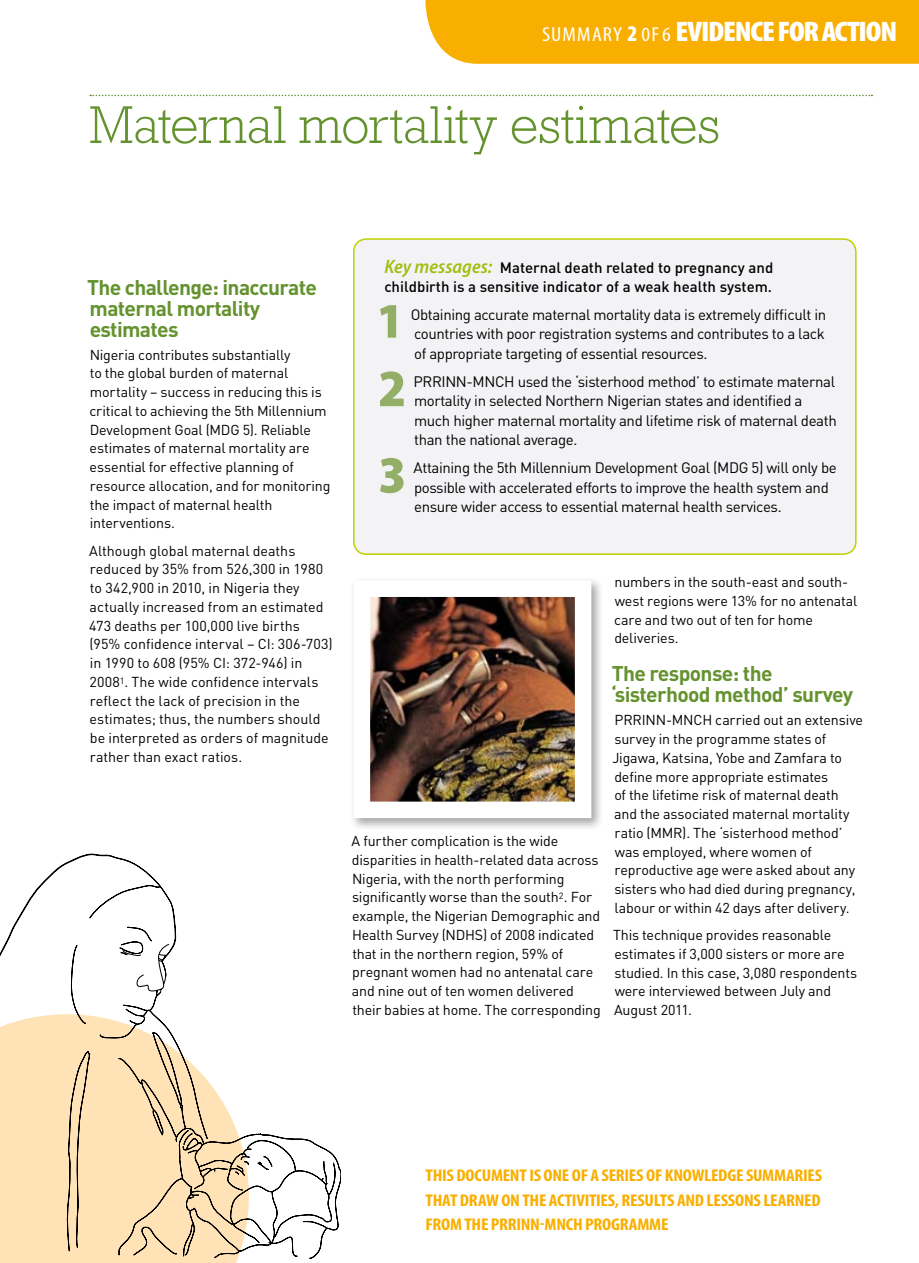
<style>
.page{position:relative;width:919px;height:1263px;background:#fff}
.page>*{position:absolute;margin:0;border:0;box-sizing:border-box;transform-origin:0 0}
.t1{font:300 54px "Rockwell Std";letter-spacing:-.005em;color:#64922e;scale:.95 1}
.t2{font:900 semi-condensed 52.65px "Myriad Pro";color:#93af67}
.t3{font:900 semi-condensed 50.1px "Myriad Pro";color:#93af67}
.t4{font:900 condensed 28.35px "Myriad Pro";letter-spacing:-.04em;color:#fff;scale:1.11 1}
.t5{font:700 21px/21px "DIN Pro";letter-spacing:-.03em;color:#64922e}
.t6{font:700 condensed 16.95px/24.3px "Myriad Pro";letter-spacing:-.015em;color:#f9af00;text-align:justify;scale:1.11 1}
.t7{font:15px/19.5px "DIN Pro";letter-spacing:-.025em;color:#000}
.t8{font:500 15px/18.8px "DIN Pro";color:#000}
.t9{font:14.25px/18.8px "DIN Pro";letter-spacing:-.01em;color:#000}
.s1{font-weight:400;font-size:20.25px}
.s2{font-size:22.5px}
.s3{font-family:"Myriad Pro";font-weight:600;font-style:italic;font-stretch:semi-condensed;font-size:19.5px;color:#a2be11}
</style>
<div class="page">
<div style="left:425px;top:0;width:493px;height:64px;background:#f9af00"></div>
<svg style="left:90px;top:95px;width:782px;height:1px"></svg>
<div style="left:349px;top:576px;width:254px;height:254px;background:#000;opacity:.35"></div>
<img style="left:370px;top:597px;width:204px;height:204px">
<svg style="left:0;top:854px;width:341px;height:405px"></svg>
<svg style="left:122px;top:949px;width:40px;height:13px"></svg>
<div style="left:354px;top:239px;width:501px;height:315px;background:#f3f3f6;border-radius:13px"></div>
<div style="left:353px;top:238px;width:503px;height:317px;border:2px solid #bed000;border-radius:13px"></div>
<h3 class="t4" style="left:542px;top:13px;width:321px"><span class="s1">SUMMARY</span> <span class="s2">2</span> <span class="s1">0F 6</span> EVIDENCE FOR ACTION</h3>
<h1 class="t1" style="left:89px;top:94px;width:665px">Maternal mortality estimates</h1>
<h3 class="t5" style="left:87px;top:276px;width:231px">The challenge: inaccurate maternal mortality estimates</h3>
<p class="t9" style="left:89px;top:344px;width:243px">Nigeria contributes substantially<br>to the global burden of maternal mortality – success in reducing this is critical to achieving the 5th Millennium Development Goal (MDG 5). Reliable estimates of maternal mortality are essential for effective planning of resource allocation, and for monitoring the impact of maternal health interventions.</p>
<p class="t9" style="left:89px;top:540px;width:245px">Although global maternal deaths reduced by 35% from 526,300 in 1980 to 342,900 in 2010, in Nigeria they actually increased from an estimated 473 deaths per 100,000 live births (95% confidence interval – CI: 306-703) in 1990 to 608 (95% CI: 372-946) in 2008<sup>1</sup>. The wide confidence intervals reflect the lack of precision in the estimates; thus, the numbers should be interpreted as orders of magnitude rather than exact ratios.</p>
<p class="t8" style="left:384px;top:257px;width:390px"><span class="s3">Key messages:</span> Maternal death related to pregnancy and childbirth is a sensitive indicator of a weak health system.</p>
<h3 class="t3" style="left:377px;top:288px;width:28px">1</h3>
<p class="t7" style="left:410px;top:304px;width:417px;text-align:justify">Obtaining accurate maternal mortality data is extremely difficult in countries with poor registration systems and contributes to a lack of appropriate targeting of essential resources.</p>
<h2 class="t2" style="left:378px;top:354px;width:30px">2</h2>
<p class="t7" style="left:413px;top:371px;width:425px">PRRINN-MNCH used the ‘sisterhood method’ to estimate maternal mortality in selected Northern Nigerian states and identified a much higher maternal mortality and lifetime risk of maternal death than the national average.</p>
<h2 class="t2" style="left:378px;top:440px;width:30px">3</h2>
<p class="t7" style="left:413px;top:457px;width:424px">Attaining the 5th Millennium Development Goal (MDG 5) will only be possible with accelerated efforts to improve the health system and ensure wider access to essential maternal health services.</p>
<p class="t9" style="left:351px;top:831px;width:251px">A further complication is the wide disparities in health-related data across Nigeria, with the north performing significantly worse than the south<sup>2</sup>. For example, the Nigerian Demographic and Health Survey (NDHS) of 2008 indicated that in the northern region, 59% of pregnant women had no antenatal care and nine out of ten women delivered their babies at home. The corresponding</p>
<p class="t9" style="left:614px;top:572px;width:245px">numbers in the south-east and south&shy;west regions were 13% for no antenatal care and two out of ten for home deliveries.</p>
<h3 class="t5" style="left:611px;top:662px;width:244px">The response: the ‘sisterhood method’ survey</h3>
<p class="t9" style="left:612px;top:710px;width:252px">PRRINN-MNCH carried out an extensive survey in the programme states of Jigawa, Katsina, Yobe and Zamfara to define more appropriate estimates<br>of the lifetime risk of maternal death and the associated maternal mortality ratio (MMR). The ‘sisterhood method’ was employed, where women of reproductive age were asked about any sisters who had died during pregnancy, labour or within 42 days after delivery.</p>
<p class="t9" style="left:613px;top:925px;width:246px">This technique provides reasonable estimates if 3,000 sisters or more are studied. In this case, 3,080 respondents were interviewed between July and<br>August 2011.</p>
<p class="t6" style="left:425px;top:1163px;width:359px">THIS DOCUMENT IS ONE OF A SERIES OF KNOWLEDGE SUMMARIES THAT DRAW ON THE ACTIVITIES, RESULTS AND LESSONS LEARNED FROM THE PRRINN</p>
<p class="t6" style="left:540px;top:1212px;width:14px">-MNCH</p>
<p class="t6" style="left:585px;top:1212px;width:76px">PROGRAMME</p>
</div>
